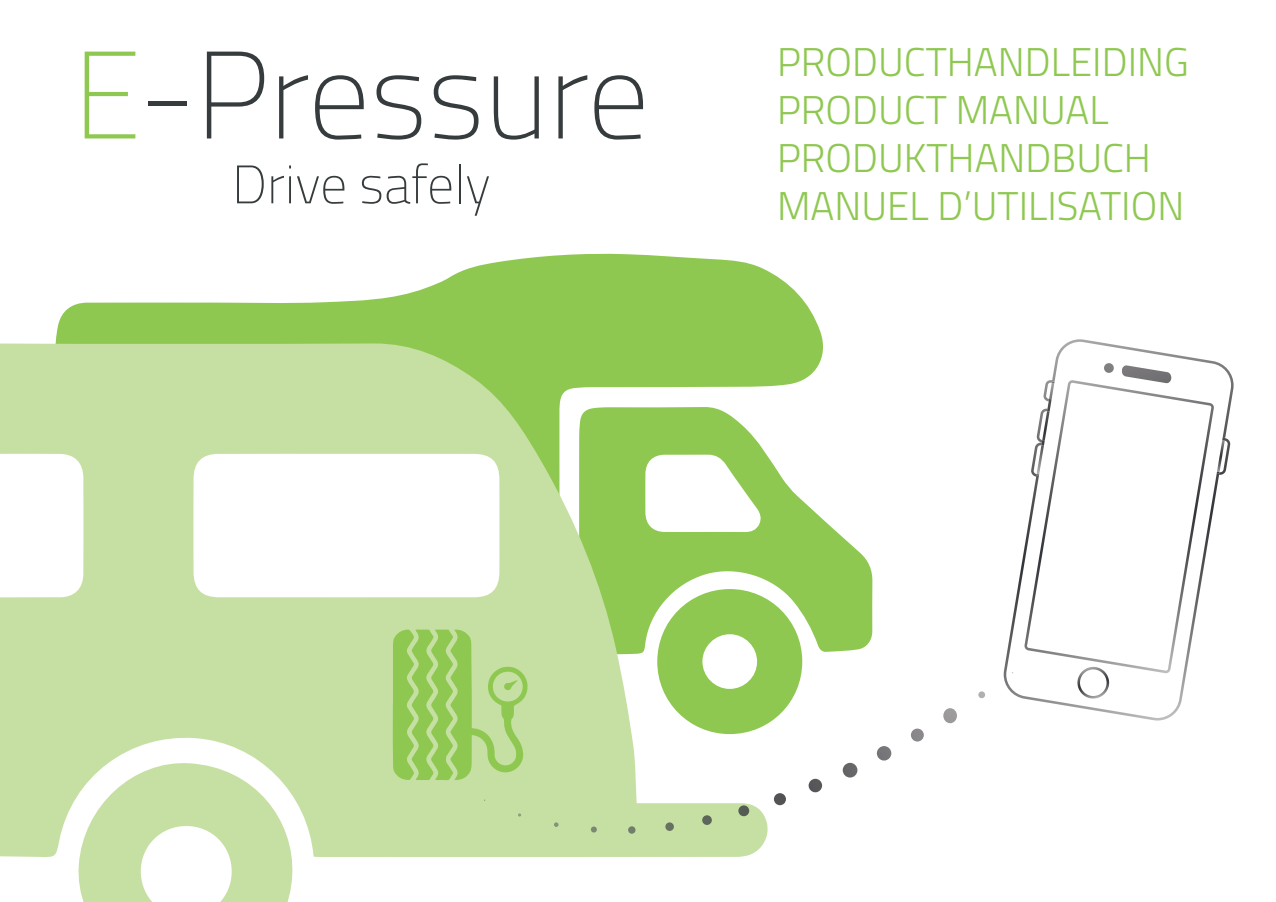
<style>
.page{position:relative;width:1276px;height:902px;background:#fff}
.page>*{position:absolute;margin:0;border:0;box-sizing:border-box;transform-origin:0 0}
.t1{font:100 124.2px "Titillium";color:#363b3d}
.t2{font:100 54px "Titillium";color:#363b3d}
.t3{font:300 40.2px/48.3px "Titillium";color:#8fc851}
.s1{color:#8fc851}
</style>
<div class="page">
<svg style="left:55px;top:253px;width:768px;height:134px;fill:#8fc851"></svg>
<svg style="left:769px;top:458px;width:103px;height:194px;fill:#8fc851"></svg>
<svg style="left:769px;top:589px;width:33px;height:134px"></svg>
<svg style="left:0;top:343px;width:769px;height:514px;fill:#c6e0a4"></svg>
<svg style="left:74px;top:627px;width:282px;height:274px"></svg>
<svg style="left:554px;top:822px;width:4px;height:4px"></svg>
<svg style="left:591px;top:826px;width:6px;height:6px"></svg>
<svg style="left:628px;top:826px;width:7px;height:7px"></svg>
<svg style="left:665px;top:822px;width:9px;height:8px"></svg>
<svg style="left:702px;top:815px;width:10px;height:9px"></svg>
<svg style="left:738px;top:805px;width:11px;height:11px"></svg>
<svg style="left:774px;top:793px;width:12px;height:12px"></svg>
<img style="left:808px;top:778px;width:14px;height:14px;border-radius:7px">
<img style="left:842px;top:762px;width:15px;height:15px;border-radius:7px">
<img style="left:877px;top:746px;width:14px;height:14px;border-radius:7px">
<svg style="left:911px;top:728px;width:13px;height:13px"></svg>
<img style="left:943px;top:708px;width:14px;height:15px;border-radius:7px">
<svg style="left:978px;top:691px;width:7px;height:7px"></svg>
<img style="left:1003px;top:339px;width:230px;height:381px">
<img style="left:1036px;top:381px;width:18px;height:94px">
<img style="left:1216px;top:437px;width:9px;height:36px">
<svg style="left:392px;top:629px;width:136px;height:151px"></svg>
<h1 class="t1" style="left:73px;top:6px;width:578px"><span class="s1">E</span>-Pressure</h1>
<h2 class="t2" style="left:232px;top:146px;width:260px">Drive safely</h2>
<p class="t3" style="left:777px;top:35px;width:413px">PRODUCTHANDLEIDING<br>PRODUCT MANUAL<br>PRODUKTHANDBUCH<br>MANUEL D’UTILISATION</p>
</div>
